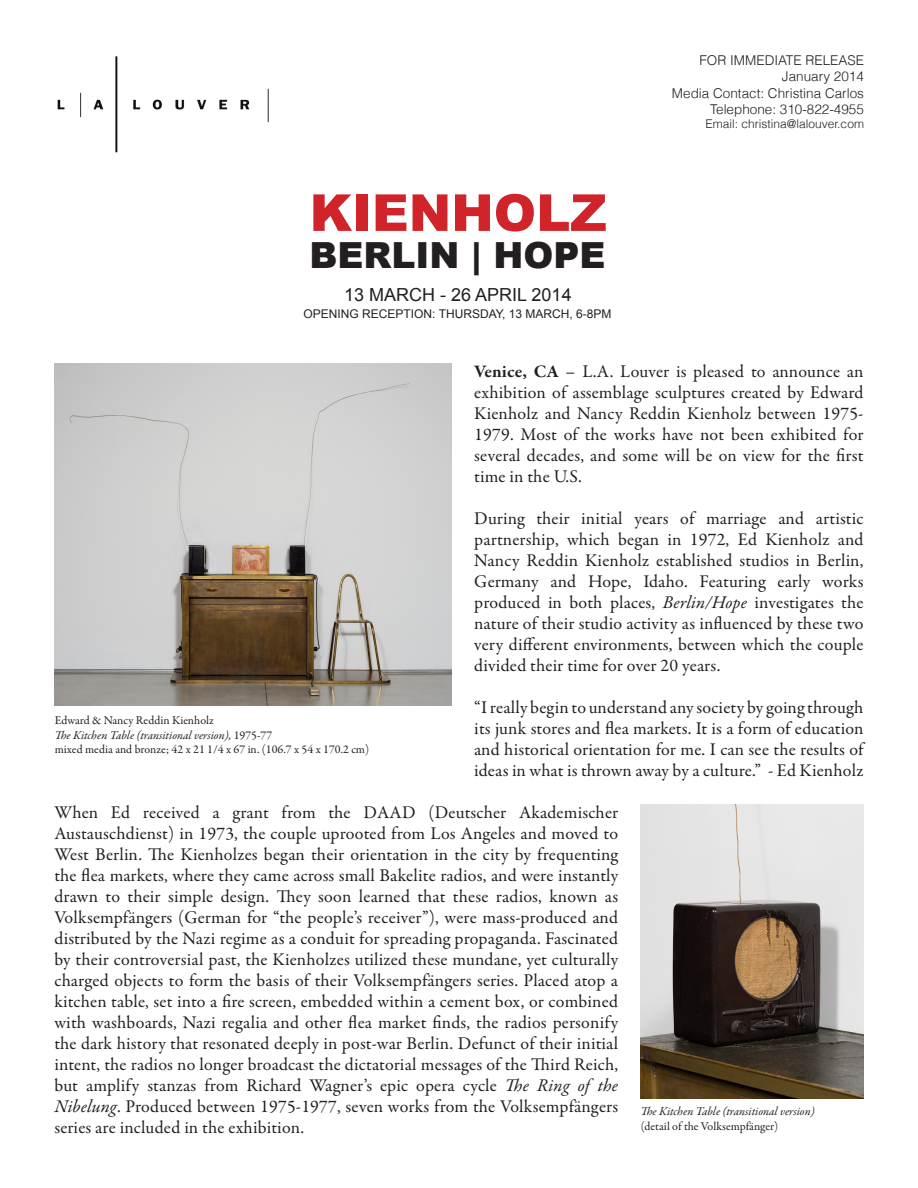
<style>
.page{position:relative;width:918px;height:1188px;background:#fff}
.page>*{position:absolute;margin:0;border:0;box-sizing:border-box;transform-origin:0 0}
.t1{font:900 51px "Arial";color:#d1232a}
.t2{font:900 36px "Arial";color:#231f20}
.Body_Text{font:18px/21px "Garamond Premr Pro";letter-spacing:.01em;color:#231f20;text-align:justify}
.t3{font:18px "Arial";color:#231f20}
.t4{font:300 13.5px "Helvetica";color:#231f20}
.t5{font:12px "Garamond Premr Pro";color:#231f20}
.t6{font:italic 12px "Garamond Premr Pro";letter-spacing:-.005em;color:#231f20}
.t7{font:12px "Arial";color:#231f20}
.t8{font:300 12px "Helvetica";color:#231f20}
.s1{font-weight:700}
.s2{font-style:italic}
.s3{font-style:normal}
</style>
<div class="page">
<img style="left:54px;top:364px;width:398px;height:342px">
<img style="left:57px;top:56px;width:212px;height:97px">
<img style="left:641px;top:805px;width:223px;height:293px">
<p class="t1" style="left:310px;top:176px;width:299px">KIENHOLZ</p>
<p class="t2" style="left:310px;top:229px;width:297px">BERLIN | HOPE</p>
<p class="t3" style="left:344px;top:283px;width:229px">13 MARCH - 26 APRIL 2014</p>
<p class="t7" style="left:304px;top:306px;width:310px">OPENING RECEPTION: THURSDAY, 13 MARCH, 6-8PM</p>
<p class="t4" style="left:699px;top:52px;width:166px">FOR IMMEDIATE RELEASE</p>
<p class="t4" style="left:782px;top:68px;width:84px">January 2014</p>
<p class="t4" style="left:672px;top:84px;width:194px">Media Contact: Christina Carlos</p>
<p class="t4" style="left:710px;top:101px;width:155px">Telephone: 310-822-4955</p>
<p class="t8" style="left:705px;top:116px;width:160px">Email: christina@lalouver.com</p>
<p class="Body_Text" style="left:474px;top:361px;width:391px"><span class="s1">Venice, CA</span> – L.A. Louver is pleased to announce an exhibition of assemblage sculptures created by Edward Kienholz and Nancy Reddin Kienholz between 1975- 1979. Most of the works have not been exhibited for several decades, and some will be on view for the first time in the U.S.</p>
<p class="Body_Text" style="left:474px;top:508px;width:391px">During their initial years of marriage and artistic partnership, which began in 1972, Ed Kienholz and Nancy Reddin Kienholz established studios in Berlin, Germany and Hope, Idaho. Featuring early works produced in both places, <span class="s2">Berlin/Hope</span> investigates the nature of their studio activity as influenced by these two very different environments, between which the couple divided their time for over 20 years.</p>
<p class="Body_Text" style="left:474px;top:697px;width:391px">“I really begin to understand any society by going through its junk stores and flea markets. It is a form of education and historical orientation for me. I can see the results of ideas in what is thrown away by a culture.” - Ed Kienholz</p>
<p class="Body_Text" style="left:54px;top:802px;width:565px">When Ed received a grant from the DAAD (Deutscher Akademischer Austauschdienst) in 1973, the couple uprooted from Los Angeles and moved to West Berlin. The Kienholzes began their orientation in the city by frequenting the flea markets, where they came across small Bakelite radios, and were instantly drawn to their simple design. They soon learned that these radios, known as Volksempfängers (German for “the people’s receiver”), were mass-produced and distributed by the Nazi regime as a conduit for spreading propaganda. Fascinated by their controversial past, the Kienholzes utilized these mundane, yet culturally charged objects to form the basis of their Volksempfängers series. Placed atop a kitchen table, set into a fire screen, embedded within a cement box, or combined with washboards, Nazi regalia and other flea market finds, the radios personify the dark history that resonated deeply in post-war Berlin. Defunct of their initial intent, the radios no longer broadcast the dictatorial messages of the Third Reich, but amplify stanzas from Richard Wagner’s epic opera cycle <span class="s2">The Ring of the Nibelung</span>. Produced between 1975-1977, seven works from the Volksempfängers series are included in the exhibition.</p>
<p class="t5" style="left:55px;top:713px;width:161px">Edward &amp; Nancy Reddin Kienholz</p>
<p class="t6" style="left:55px;top:727px;width:219px">The Kitchen Table (transitional version), <span class="s3">1975-77</span></p>
<p class="t5" style="left:55px;top:742px;width:316px">mixed media and bronze; 42 x 21 1/4 x 67 in. (106.7 x 54 x 170.2 cm)</p>
<p class="t6" style="left:641px;top:1104px;width:176px">The Kitchen Table (transitional version)</p>
<p class="t5" style="left:641px;top:1119px;width:139px">(detail of the Volksempfänger)</p>
</div>
